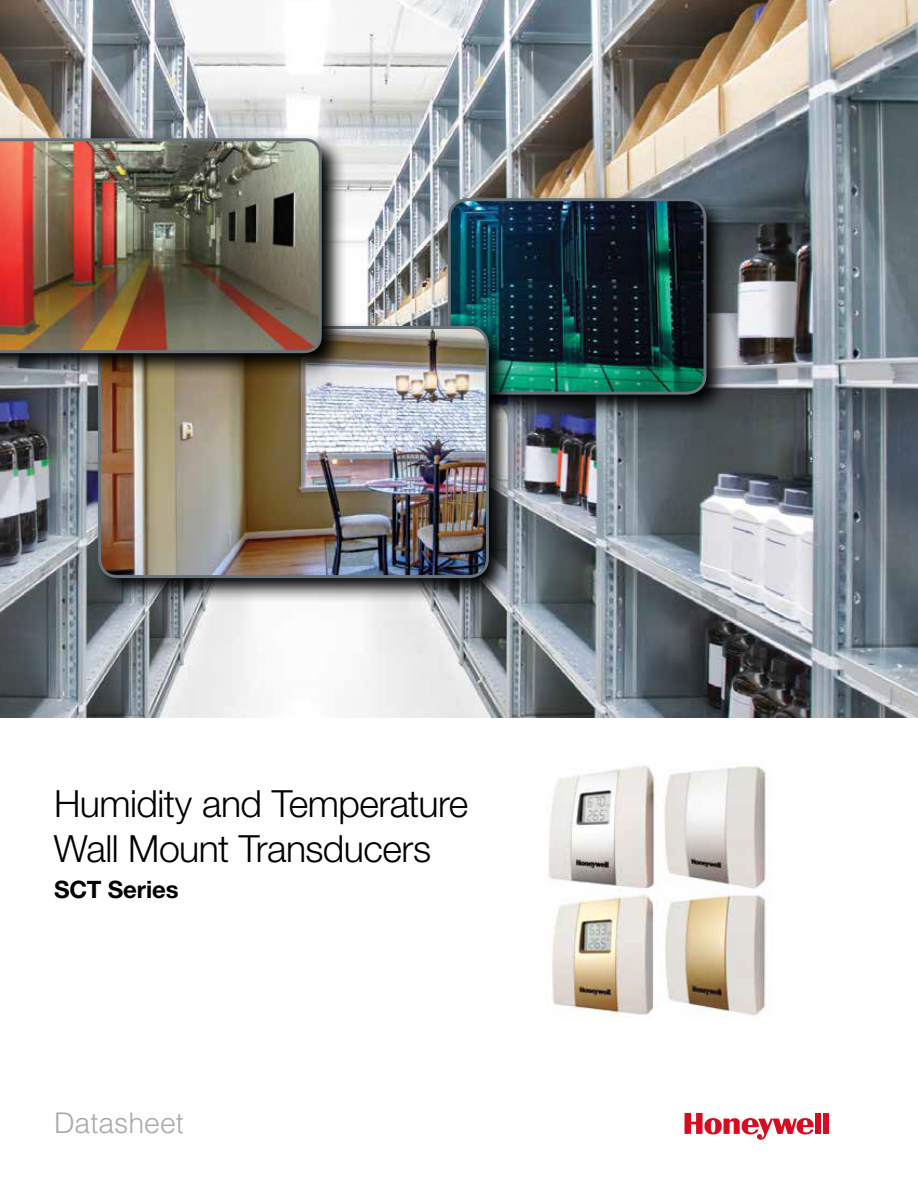
<style>
.page{position:relative;width:918px;height:1188px;background:#fff}
.page>*{position:absolute;margin:0;border:0;box-sizing:border-box;transform-origin:0 0}
.t1{font:300 37.5px/45px "Helvetica Neue LT Std";letter-spacing:-.015em;color:#000}
.t2{font:300 28.5px "Helvetica LT Std";color:#a7a9ac}
.t3{font:700 24px "Helvetica Neue LT Std";letter-spacing:-.005em;color:#000}
</style>
<div class="page">
<img style="left:0;top:0;width:918px;height:718px">
<svg style="left:442px;top:192px;width:289px;height:227px;background:#4f5357"></svg>
<img style="left:449px;top:200px;width:256px;height:193px">
<div style="left:448px;top:198px;width:259px;height:197px;border:3px solid #68737a;border-radius:18px"></div>
<svg style="left:92px;top:320px;width:422px;height:283px;background:#646d6f"></svg>
<img style="left:100px;top:327px;width:387px;height:250px">
<div style="left:98px;top:326px;width:391px;height:252px;border:3px solid #68737a;border-radius:18px"></div>
<img style="left:0;top:133px;width:346px;height:245px">
<img style="left:0;top:137px;width:323px;height:218px">
<img style="left:547px;top:765px;width:221px;height:253px">
<svg style="left:685px;top:1113px;width:129px;height:27px"></svg>
<div style="left:816px;top:1113px;width:5px;height:21px;background:#d80b20"></div>
<div style="left:823px;top:1113px;width:6px;height:21px;background:#d80b20"></div>
<p class="t1" style="left:54px;top:781px;width:416px">Humidity and Temperature<br>Wall Mount Transducers</p>
<p class="t3" style="left:54px;top:875px;width:126px">SCT Series</p>
<p class="t2" style="left:54px;top:1105px;width:131px">Datasheet</p>
</div>
